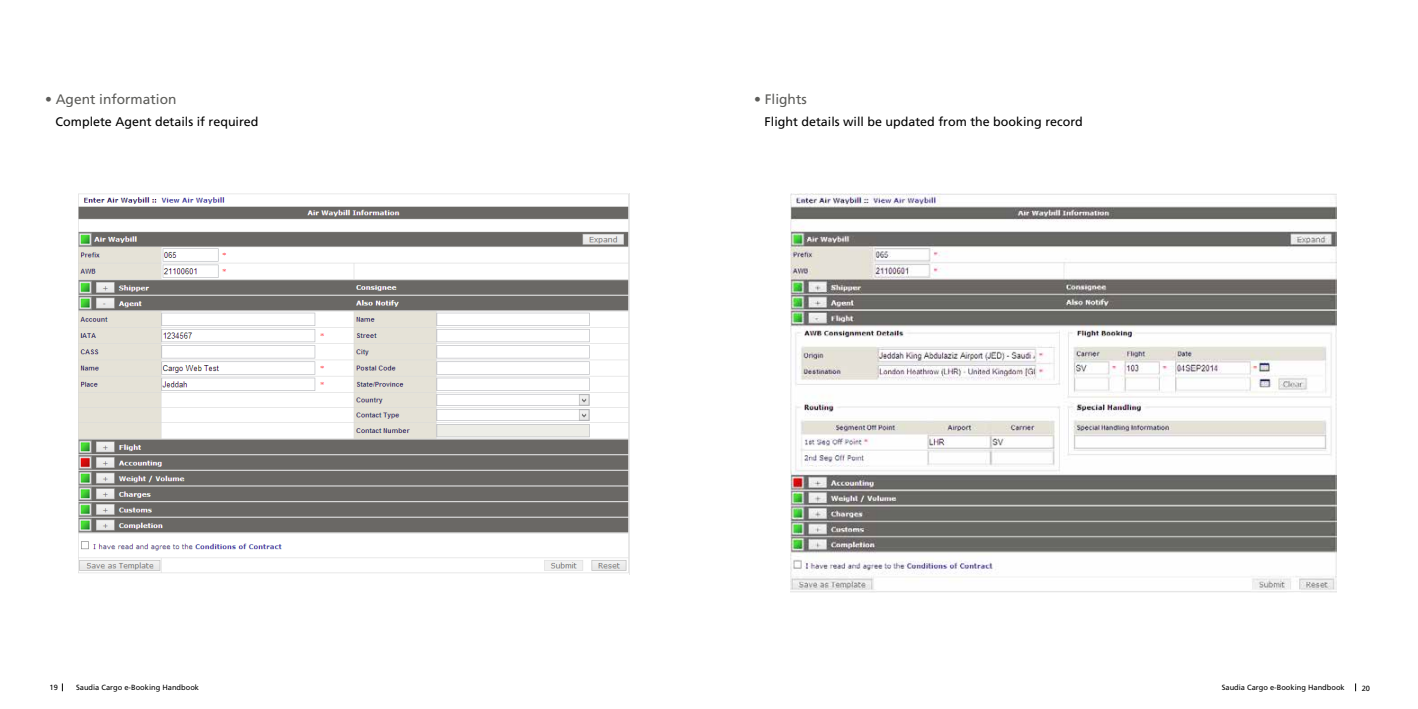
<style>
.page{position:relative;width:1418px;height:709px;background:#fff}
.page>*{position:absolute;margin:0;border:0;box-sizing:border-box;transform-origin:0 0}
.t1{font:13.75px "Frutiger LT Std";color:#5c5c59}
.t2{font:12.5px "Frutiger LT Std";color:#000}
.t3{font:7.5px "Frutiger LT Std";color:#000}
</style>
<div class="page">
<img style="left:79px;top:193px;width:550px;height:380px">
<img style="left:790px;top:193px;width:546px;height:399px">
<p class="t1" style="left:45px;top:91px;width:133px">• Agent information</p>
<p class="t2" style="left:56px;top:114px;width:204px">Complete Agent details if required</p>
<p class="t1" style="left:754px;top:91px;width:54px">• Flights</p>
<p class="t2" style="left:764px;top:114px;width:320px">Flight details will be updated from the booking record</p>
<p class="t3" style="left:76px;top:683px;width:124px">Saudia Cargo e-Booking Handbook</p>
<p class="t3" style="left:1221px;top:683px;width:124px">Saudia Cargo e-Booking Handbook</p>
<p class="t3" style="left:49px;top:683px;width:10px">19</p>
<p class="t3" style="left:1361px;top:684px;width:10px">20</p>
</div>
